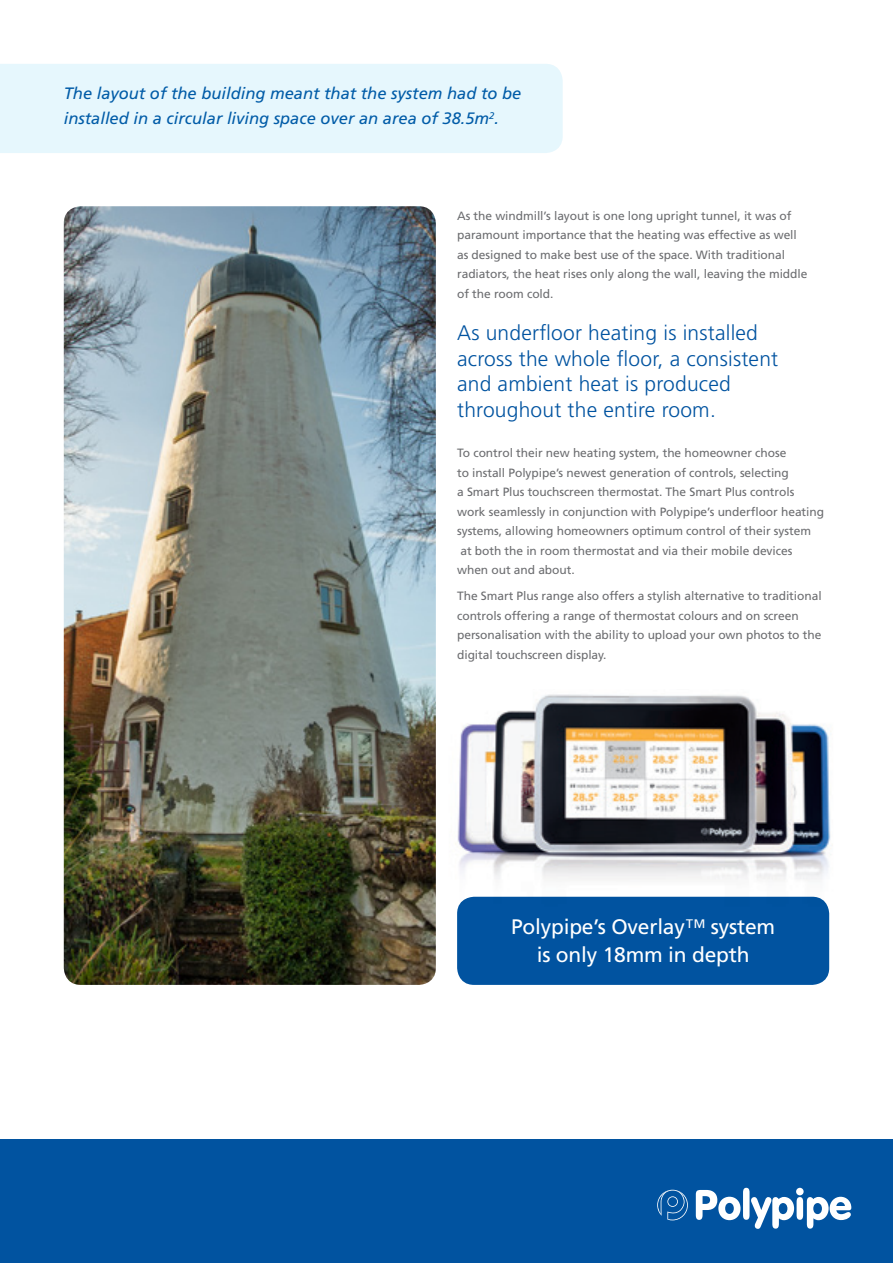
<style>
.page{position:relative;width:893px;height:1263px;background:#fff}
.page>*{position:absolute;margin:0;border:0;box-sizing:border-box;transform-origin:0 0}
.t1{font:300 21px/25.5px "Frutiger LT Std";letter-spacing:.01em;color:#0153a0}
.t2{font:21px/28.5px "Frutiger LT Std";letter-spacing:-.01em;color:#fff;text-align:center}
.t3{font:italic 16.5px/25.5px "Frutiger LT Std";color:#0153a0}
.t4{font:12px/19.5px "Frutiger LT Std";letter-spacing:-.005em;color:#6c6d70}
.s1{font-weight:300}
</style>
<div class="page">
<div style="left:0;top:1140px;width:893px;height:123px;background:#0153a0"></div>
<svg style="left:657px;top:1190px;width:31px;height:30px"></svg>
<svg style="left:696px;top:1188px;width:155px;height:41px"></svg>
<img style="left:64px;top:206px;width:372px;height:779px">
<div style="left:457px;top:897px;width:372px;height:88px;background:#0153a0;border-radius:17px"></div>
<div style="left:0;top:64px;width:563px;height:89px;background:#e6f7fd"></div>
<img style="left:427px;top:689px;width:404px;height:246px">
<h2 class="t3" style="left:64px;top:80px;width:459px">The layout of the building meant that the system had to be installed in a circular living space over an area of 38.5m<sup>2</sup>.</h2>
<p class="t4" style="left:457px;top:206px;width:352px">As the windmill’s layout is one long upright tunnel, it was of paramount importance that the heating was effective as well as designed to make best use of the space. With traditional radiators, the heat rises only along the wall, leaving the middle of the room cold.</p>
<h1 class="t1" style="left:457px;top:320px;width:323px">As underfloor heating is installed across the whole floor, a consistent and ambient heat is produced throughout the entire room.</h1>
<p class="t4" style="left:457px;top:443px;width:368px">To control their new heating system, the homeowner chose<br>to install Polypipe’s newest generation of controls, selecting<br>a Smart Plus touchscreen thermostat. The Smart Plus controls work seamlessly in conjunction with Polypipe’s underfloor heating systems, allowing homeowners optimum control of their system at both the in room thermostat and via their mobile devices<br>when out and about.</p>
<p class="t4" style="left:457px;top:586px;width:366px">The Smart Plus range also offers a stylish alternative to traditional controls offering a range of thermostat colours and on screen personalisation with the ability to upload your own photos to the digital touchscreen display.</p>
<h1 class="t2" style="left:511px;top:912px;width:266px">Polypipe’s Overlay<span class="s1">™</span> system is only 18mm in depth</h1>
</div>
